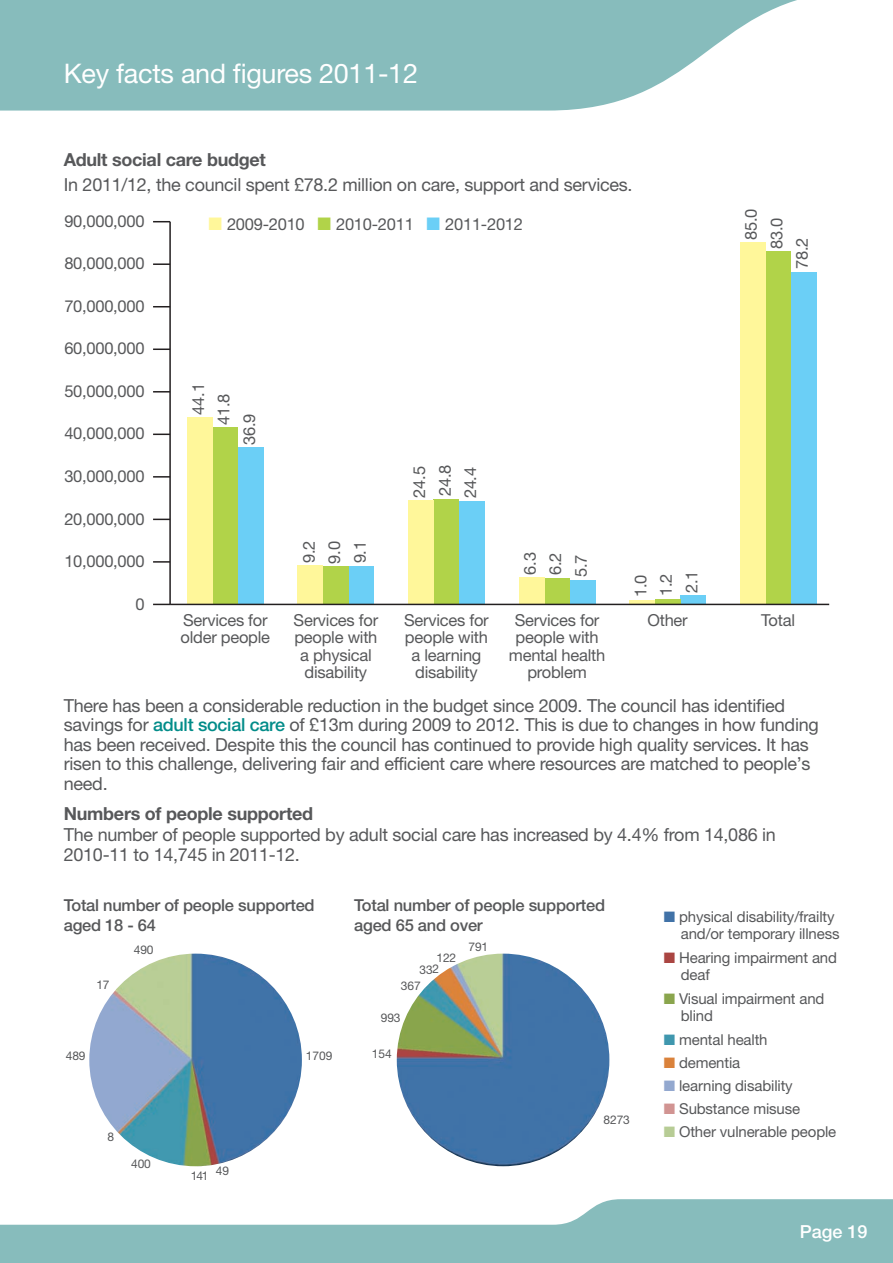
<style>
.page{position:relative;width:893px;height:1263px;background:#fff}
.page>*{position:absolute;margin:0;border:0;box-sizing:border-box;transform-origin:0 0}
.t1{font:27px "Helvetica Neue";letter-spacing:-.01em;color:#fff}
.t2{font:18px/19.5px "Helvetica Neue";letter-spacing:-.015em;color:#57585a}
.t3{font:700 18px "Helvetica Neue";letter-spacing:-.015em;color:#57585a}
.t4{font:500 18px "Helvetica Neue";color:#fff}
.t5{font:16.5px/17.2px "Helvetica Neue";letter-spacing:-.015em;color:#57585a;text-align:center}
.t6{font:500 16.5px/19.5px "Helvetica Neue";letter-spacing:-.015em;color:#57585a}
.t7{font:15px/17.2px "Helvetica Neue";letter-spacing:-.01em;color:#57585a}
.t8{font:12px "Helvetica Neue";letter-spacing:-.01em;color:#57585a}
.s1{color:#fff79a}
.s2{color:#b1d349}
.s3{color:#6bcff6}
.s4{font-weight:500;color:#028c89}
.s5{color:#4172a7}
.s6{color:#aa4542}
.s7{color:#8aa54d}
.s8{color:#3f97ae}
.s9{color:#da823b}
.s10{color:#93a8cf}
.s11{color:#d19492}
.s12{color:#b7cc95}
</style>
<div class="page">
<svg style="left:0;top:0;width:797px;height:111px;background:#96c4c4"></svg>
<svg style="left:0;top:1199px;width:893px;height:64px;fill:#87bcbc"></svg>
<hr style="left:169px;top:222px;width:2px;height:382px;background:#231f20">
<svg style="left:153px;top:221px;width:17px;height:1px"></svg>
<svg style="left:153px;top:263px;width:17px;height:2px"></svg>
<svg style="left:153px;top:306px;width:16px;height:1px"></svg>
<svg style="left:153px;top:348px;width:17px;height:2px"></svg>
<svg style="left:153px;top:391px;width:16px;height:1px"></svg>
<svg style="left:153px;top:434px;width:16px;height:1px"></svg>
<svg style="left:153px;top:476px;width:17px;height:2px"></svg>
<svg style="left:153px;top:519px;width:16px;height:1px"></svg>
<svg style="left:153px;top:561px;width:17px;height:2px"></svg>
<svg style="left:153px;top:604px;width:17px;height:1px"></svg>
<div style="left:238px;top:447px;width:26px;height:157px;background:#6bcff6"></div>
<div style="left:213px;top:427px;width:25px;height:177px;background:#b1d349"></div>
<div style="left:187px;top:417px;width:26px;height:187px;background:#fff79a"></div>
<div style="left:349px;top:566px;width:25px;height:38px;background:#6bcff6"></div>
<div style="left:323px;top:566px;width:26px;height:38px;background:#b1d349"></div>
<div style="left:298px;top:565px;width:25px;height:39px;background:#fff79a"></div>
<div style="left:459px;top:501px;width:26px;height:103px;background:#6bcff6"></div>
<div style="left:434px;top:499px;width:25px;height:105px;background:#b1d349"></div>
<div style="left:408px;top:500px;width:26px;height:104px;background:#fff79a"></div>
<div style="left:570px;top:580px;width:25px;height:24px;background:#6bcff6"></div>
<div style="left:544px;top:578px;width:26px;height:26px;background:#b1d349"></div>
<div style="left:519px;top:577px;width:25px;height:27px;background:#fff79a"></div>
<div style="left:791px;top:272px;width:25px;height:332px;background:#6bcff6"></div>
<div style="left:765px;top:251px;width:26px;height:353px;background:#b1d349"></div>
<div style="left:740px;top:242px;width:25px;height:362px;background:#fff79a"></div>
<div style="left:680px;top:595px;width:26px;height:9px;background:#6bcff6"></div>
<div style="left:655px;top:599px;width:25px;height:5px;background:#b1d349"></div>
<svg style="left:629px;top:600px;width:26px;height:4px"></svg>
<hr style="left:170px;top:604px;width:659px;height:1px;background:#231f20">
<img style="left:89px;top:954px;width:213px;height:212px;border-radius:50%">
<img style="left:397px;top:954px;width:212px;height:212px;border-radius:50%">
<h1 class="t1" style="left:64px;top:64px;width:356px">Key facts and figures 2011-12</h1>
<p class="t3" style="left:64px;top:153px;width:204px">Adult social care budget</p>
<p class="t2" style="left:64px;top:177px;width:570px">In 2011/12, the council spent £78.2 million on care, support and services.</p>
<p class="t5" style="left:64px;top:214px;width:82px">90,000,000</p>
<p class="t5" style="left:64px;top:256px;width:82px">80,000,000</p>
<p class="t5" style="left:64px;top:299px;width:82px">70,000,000</p>
<p class="t5" style="left:64px;top:341px;width:82px">60,000,000</p>
<p class="t5" style="left:64px;top:384px;width:82px">50,000,000</p>
<p class="t5" style="left:64px;top:427px;width:82px">40,000,000</p>
<p class="t5" style="left:64px;top:469px;width:82px">30,000,000</p>
<p class="t5" style="left:64px;top:512px;width:82px">20,000,000</p>
<p class="t5" style="left:64px;top:554px;width:82px">10,000,000</p>
<p class="t5" style="left:135px;top:597px;width:11px">0</p>
<p class="t5" style="left:208px;top:217px;width:316px"><span class="s1">■</span> 2009-2010 <span class="s2">■</span> 2010-2011 <span class="s3">■</span> 2011-2012</p>
<p class="t5" style="left:191px;top:415px;width:33px;rotate:-90deg">44.1</p>
<p class="t5" style="left:217px;top:425px;width:33px;rotate:-90deg">41.8</p>
<p class="t5" style="left:242px;top:445px;width:33px;rotate:-90deg">36.9</p>
<p class="t5" style="left:298px;top:563px;width:24px;line-height:25.5px;text-align:justify;rotate:-90deg">9.2<br>9.0<br>9.1</p>
<p class="t5" style="left:408px;top:498px;width:35px;line-height:25.5px;text-align:justify;rotate:-90deg">24.5<br>24.8<br>24.4</p>
<p class="t5" style="left:519px;top:577px;width:27px;line-height:25.5px;text-align:justify;rotate:-90deg">6.3<br>6.2<br>5.7</p>
<p class="t5" style="left:629px;top:597px;width:28px;line-height:25.5px;text-align:left;rotate:-90deg">1.0<br>1.2<br>2.1</p>
<p class="t5" style="left:744px;top:240px;width:33px;rotate:-90deg">85.0</p>
<p class="t5" style="left:769px;top:249px;width:33px;rotate:-90deg">83.0</p>
<p class="t5" style="left:795px;top:269px;width:33px;rotate:-90deg">78.2</p>
<p class="t5" style="left:181px;top:613px;width:91px;text-align:left">Services for older people</p>
<p class="t5" style="left:294px;top:613px;width:86px">Services for people with a physical disability</p>
<p class="t5" style="left:404px;top:613px;width:86px">Services for people with a learning disability</p>
<p class="t5" style="left:509px;top:613px;width:98px">Services for people with mental health problem</p>
<p class="t5" style="left:647px;top:613px;width:42px">Other</p>
<p class="t5" style="left:761px;top:613px;width:35px">Total</p>
<p class="t2" style="left:64px;top:697px;width:756px">There has been a considerable reduction in the budget since 2009. The council has identified savings for <span class="s4">adult social care</span> of £13m during 2009 to 2012. This is due to changes in how funding has been received. Despite this the council has continued to provide high quality services. It has risen to this challenge, delivering fair and efficient care where resources are matched to people’s need.</p>
<p class="t3" style="left:64px;top:807px;width:251px">Numbers of people supported</p>
<p class="t2" style="left:64px;top:827px;width:714px">The number of people supported by adult social care has increased by 4.4% from 14,086 in<br>2010-11 to 14,745 in 2011-12.</p>
<p class="t6" style="left:64px;top:897px;width:252px">Total number of people supported aged 18 - 64</p>
<p class="t7" style="left:681px;top:909px;width:160px;text-indent:-17px"><span class="s5">■</span> physical disability/frailty and/or temporary illness</p>
<p class="t7" style="left:681px;top:950px;width:158px;text-indent:-17px"><span class="s6">■</span> Hearing impairment and deaf</p>
<p class="t7" style="left:681px;top:991px;width:145px;text-indent:-17px"><span class="s7">■</span> Visual impairment and blind</p>
<p class="t7" style="left:664px;top:1032px;width:105px"><span class="s8">■</span> mental health</p>
<p class="t7" style="left:664px;top:1055px;width:78px"><span class="s9">■</span> dementia</p>
<p class="t7" style="left:664px;top:1078px;width:130px"><span class="s10">■</span> learning disability</p>
<p class="t7" style="left:664px;top:1101px;width:138px"><span class="s11">■</span> Substance misuse</p>
<p class="t7" style="left:664px;top:1124px;width:174px"><span class="s12">■</span> Other vulnerable people</p>
<p class="t6" style="left:354px;top:897px;width:252px">Total number of people supported aged 65 and over</p>
<p class="t8" style="left:468px;top:942px;width:21px">791</p>
<p class="t8" style="left:134px;top:946px;width:21px">490</p>
<p class="t8" style="left:437px;top:954px;width:21px">122</p>
<p class="t8" style="left:96px;top:981px;width:15px">17</p>
<p class="t8" style="left:401px;top:981px;width:21px">367</p>
<p class="t8" style="left:381px;top:1013px;width:21px">993</p>
<p class="t8" style="left:306px;top:1051px;width:28px">1709</p>
<p class="t8" style="left:372px;top:1049px;width:21px">154</p>
<p class="t8" style="left:66px;top:1051px;width:21px">489</p>
<p class="t8" style="left:603px;top:1115px;width:28px">8273</p>
<p class="t8" style="left:108px;top:1133px;width:8px">8</p>
<p class="t8" style="left:131px;top:1160px;width:21px">400</p>
<p class="t8" style="left:191px;top:1171px;width:40px">141 49</p>
<p class="t4" style="left:800px;top:1225px;width:69px">Page 19</p>
</div>
